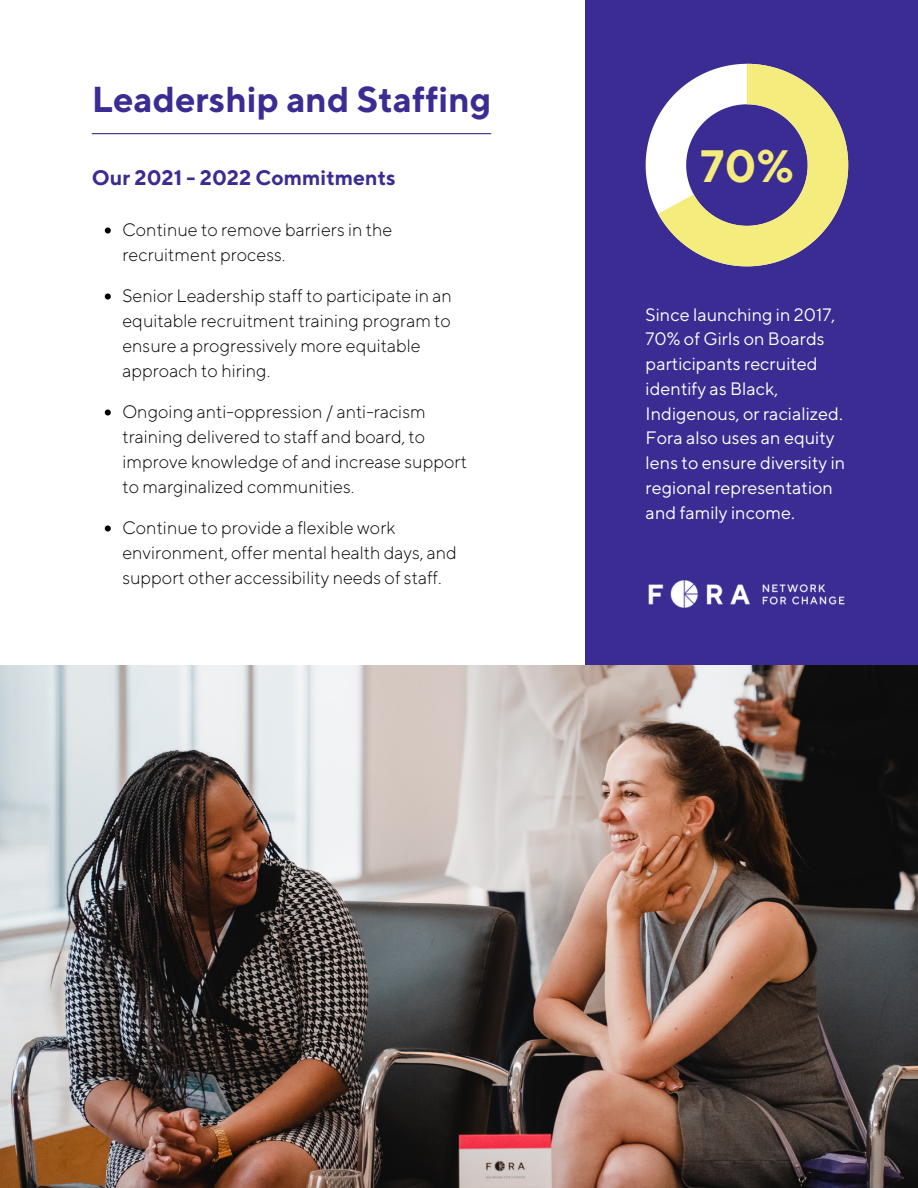
<style>
.page{position:relative;width:918px;height:1188px;background:#fff}
.page>*{position:absolute;margin:0;border:0;box-sizing:border-box;transform-origin:0 0}
.t1{font:700 45.3px "TT Norms";color:#f4ec7c}
.t2{font:700 36px "TT Norms";color:#3b2c94}
.t3{font:700 21px "TT Norms";color:#3b2c94}
.t4{font:300 18px/25px "TT Norms";color:#000}
.t5{font:18px/24.8px "TT Norms";color:#fff}
</style>
<div class="page">
<hr style="left:92px;top:133px;width:399px;height:1px;background:#3b2c94">
<div style="left:585px;top:0;width:333px;height:665px;background:#3b2c94"></div>
<svg style="left:646px;top:64px;width:202px;height:202px"></svg>
<img style="left:0;top:665px;width:918px;height:523px">
<img style="left:648px;top:580px;width:197px;height:28px">
<svg style="left:105px;top:228px;width:6px;height:6px"></svg>
<svg style="left:105px;top:294px;width:6px;height:6px"></svg>
<svg style="left:105px;top:410px;width:6px;height:6px"></svg>
<svg style="left:105px;top:526px;width:6px;height:6px"></svg>
<h2 class="t2" style="left:92px;top:77px;width:401px">Leadership and Staffing</h2>
<p class="t3" style="left:92px;top:164px;width:305px">Our 2021 - 2022 Commitments</p>
<p class="t4" style="left:122px;top:216px;width:271px">Continue to remove barriers in the recruitment process.</p>
<p class="t4" style="left:122px;top:282px;width:331px">Senior Leadership staff to participate in an equitable recruitment training program to ensure a progressively more equitable approach to hiring.</p>
<p class="t4" style="left:122px;top:398px;width:346px">Ongoing anti-oppression / anti-racism training delivered to staff and board, to improve knowledge of and increase support to marginalized communities.</p>
<p class="t4" style="left:122px;top:514px;width:336px">Continue to provide a flexible work environment, offer mental health days, and support other accessibility needs of staff.</p>
<h1 class="t1" style="left:700px;top:139px;width:95px">70%</h1>
<p class="t5" style="left:646px;top:302px;width:201px">Since launching in 2017,<br>70% of Girls on Boards participants recruited identify as Black,<br>Indigenous, or racialized.<br>Fora also uses an equity lens to ensure diversity in regional representation and family income.</p>
</div>
